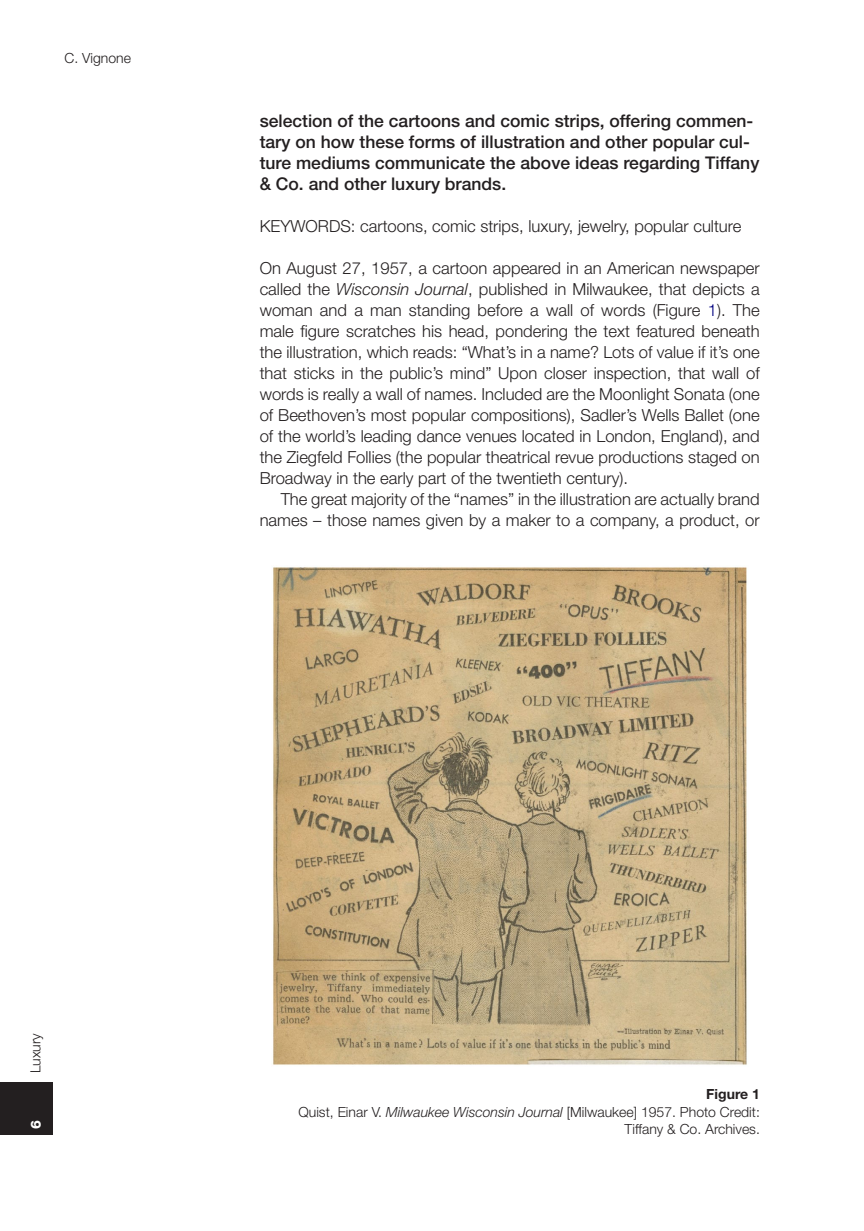
<style>
.page{position:relative;width:864px;height:1231px;background:#fff}
.page>*{position:absolute;margin:0;border:0;box-sizing:border-box;transform-origin:0 0}
.t1{font:500 17.5px/21px "Helvetica Neue";color:#231f20}
.t2{font:300 16.62px/21px "Helvetica Neue LT Std";color:#231f20;text-align:justify}
.t3{font:300 16.62px "Helvetica Neue";color:#231f20}
.t4{font:300 14px/17.5px "Helvetica Neue LT Std";color:#231f20;text-align:right}
.t5{font:300 14px "Helvetica Neue";color:#231f20}
.t6{font:800 14px "Helvetica Neue";color:#fff}
.s1{font-style:italic}
.s2{color:#000080}
.s3{font-weight:700}
</style>
<div class="page">
<div style="left:0;top:1081px;width:52px;height:53px;background:#231f20"></div>
<img style="left:272px;top:567px;width:475px;height:498px">
<p class="t5" style="left:64px;top:49px;width:68px">C. Vignone</p>
<p class="t1" style="left:259px;top:110px;width:501px">selection of the cartoons and comic strips, offering commen&shy;tary on how these forms of illustration and other popular cul&shy;ture mediums communicate the above ideas regarding Tiffany &amp; Co. and other luxury brands.</p>
<p class="t3" style="left:259px;top:216px;width:483px">KEYWORDS: cartoons, comic strips, luxury, jewelry, popular culture</p>
<p class="t2" style="left:259px;top:257px;width:501px">On August 27, 1957, a cartoon appeared in an American newspaper called the <span class="s1">Wisconsin Journal</span>, published in Milwaukee, that depicts a woman and a man standing before a wall of words (Figure <span class="s2">1</span>). The male figure scratches his head, pondering the text featured beneath the illustration, which reads: “What’s in a name? Lots of value if it’s one that sticks in the public’s mind” Upon closer inspection, that wall of words is really a wall of names. Included are the Moonlight Sonata (one of Beethoven’s most popular compositions), Sadler’s Wells Ballet (one of the world’s leading dance venues located in London, England), and the Ziegfeld Follies (the popular theatrical revue productions staged on Broadway in the early part of the twentieth century).</p>
<p class="t2" style="left:259px;top:488px;width:501px;text-align:right">The great majority of the “names” in the illustration are actually brand names – those names given by a maker to a company, a product, or</p>
<p class="t5" style="left:27px;top:1073px;width:42px;rotate:-90deg">Luxury</p>
<p class="t6" style="left:27px;top:1128px;width:10px;rotate:-90deg">6</p>
<p class="t4" style="left:298px;top:1084px;width:463px"><span class="s3">Figure 1<br></span>Quist, Einar V. <span class="s1">Milwaukee Wisconsin Journal</span> [Milwaukee] 1957. Photo Credit:<br>Tiffany &amp; Co. Archives.</p>
</div>
